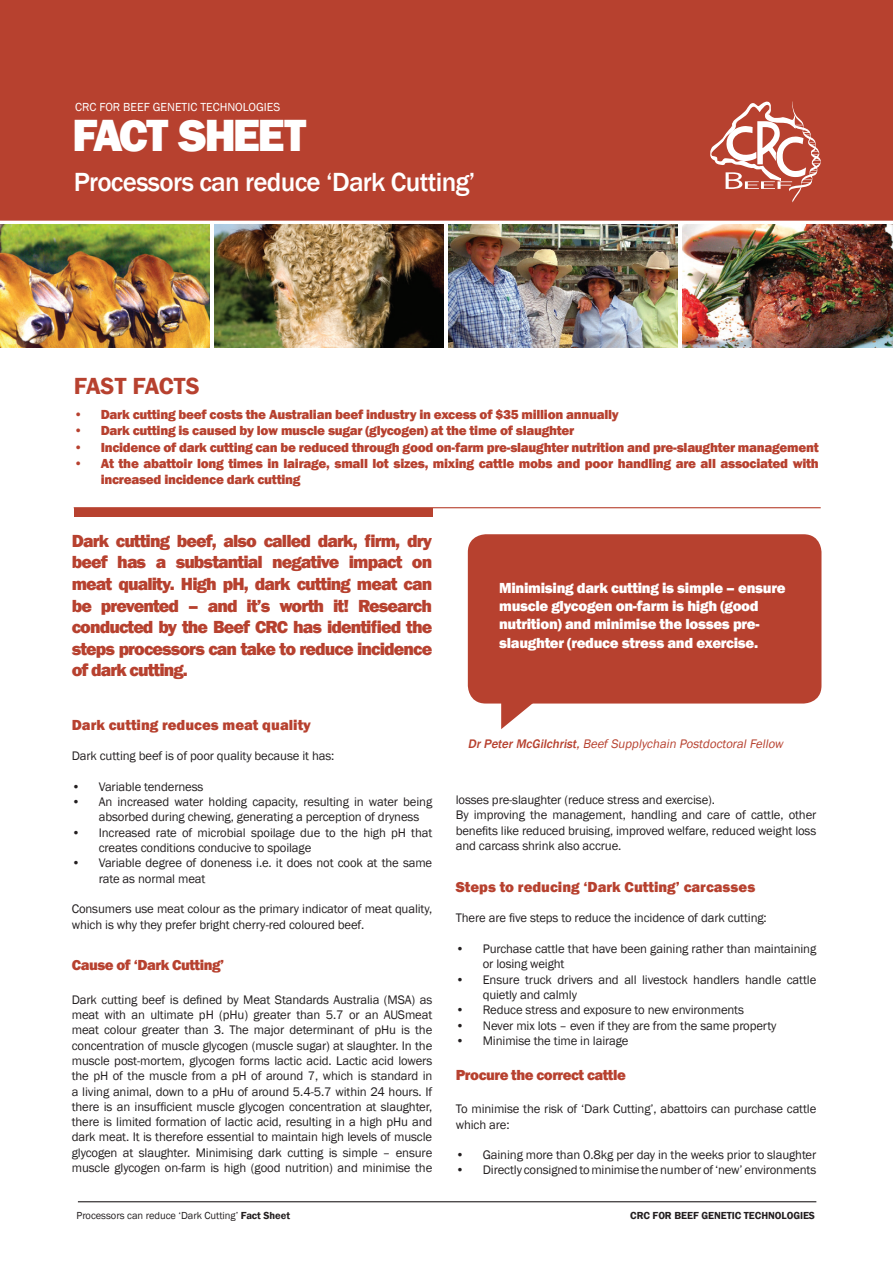
<style>
.page{position:relative;width:893px;height:1263px;background:#fff}
.page>*{position:absolute;margin:0;border:0;box-sizing:border-box;transform-origin:0 0}
.Default{font:800 46.35px "Franklin Gothic";letter-spacing:-.05em;color:#fff}
.Default-2{font:500 27px "Franklin Gothic";letter-spacing:-.025em;color:#fff}
.Default-3{font:600 24px "Franklin Gothic";color:#b7412f}
.Default-4{font:800 18px/21.6px "Franklin Gothic";letter-spacing:-.05em;color:#b7412f;text-align:justify}
.Default-5{font:800 15px/18px "Franklin Gothic";letter-spacing:-.02em;color:#fff}
.Default-6{font:800 15px "Franklin Gothic";color:#b7412f}
.Default-7{font:800 15px "Franklin Gothic";letter-spacing:-.03em;color:#b7412f}
.Default-8{font:800 13.5px/16.2px "Franklin Gothic";letter-spacing:-.02em;color:#b7412f}
.Default-9{font:12.75px/15.3px "Franklin Gothic";letter-spacing:-.01em;color:#231f20}
.Dot_points{font:12.75px/15.3px "Franklin Gothic";letter-spacing:-.01em;color:#231f20}
.Default-10{font:italic 12.75px "Franklin Gothic";color:#b7412f}
.Default-11{font:12px "Franklin Gothic";color:#fff}
.Default-12{font:10.5px "Franklin Gothic";letter-spacing:-.005em;color:#231f20}
.Default-13{font:600 10.5px "Franklin Gothic";letter-spacing:-.005em;color:#231f20}
.s1{font-weight:500}
.s2{font-weight:600}
</style>
<div class="page">
<div style="left:0;top:0;width:893px;height:221px;background:#b7412f"></div>
<svg style="left:710px;top:101px;width:111px;height:101px"></svg>
<hr style="left:74px;top:507px;width:747px;height:1px;background:#b7412f">
<div style="left:468px;top:534px;width:353px;height:169px;background:#b7412f;border-radius:18px"></div>
<svg style="left:500px;top:703px;width:56px;height:26px"></svg>
<hr style="left:78px;top:1201px;width:738px;height:1px;background:#231f20">
<div style="left:74px;top:508px;width:358px;height:9px;background:#b7412f"></div>
<img style="left:448px;top:225px;width:230px;height:123px">
<img style="left:214px;top:225px;width:230px;height:123px">
<img style="left:0;top:225px;width:209px;height:123px">
<img style="left:682px;top:225px;width:211px;height:123px">
<p class="Default-11" style="left:75px;top:100px;width:206px">CRC FOR BEEF GENETIC TECHNOLOGIES</p>
<p class="Default" style="left:72px;top:106px;width:235px">FACT SHEET</p>
<p class="Default-2" style="left:74px;top:165px;width:403px">Processors can reduce ‘Dark Cutting’</p>
<p class="Default-3" style="left:74px;top:372px;width:128px">FAST FACTS</p>
<p class="Default-8" style="left:74px;top:406px;width:546px">• Dark cutting beef costs the Australian beef industry in excess of $35 million annually</p>
<p class="Default-8" style="left:74px;top:423px;width:502px">• Dark cutting is caused by low muscle sugar (glycogen) at the time of slaughter</p>
<p class="Default-8" style="left:74px;top:439px;width:747px">• Incidence of dark cutting can be reduced through good on-farm pre-slaughter nutrition and pre-slaughter management</p>
<p class="Default-8" style="left:101px;top:455px;width:720px;text-indent:-27px">• At the abattoir long times in lairage, small lot sizes, mixing cattle mobs and poor handling are all associated with increased incidence dark cutting</p>
<p class="Default-4" style="left:72px;top:530px;width:362px">Dark cutting beef, also called dark, firm, dry beef has a substantial negative impact on meat quality. High pH, dark cutting meat can be prevented – and it’s worth it! Research conducted by the Beef CRC has identified the steps processors can take to reduce incidence of dark cutting.</p>
<p class="Default-6" style="left:72px;top:715px;width:241px">Dark cutting reduces meat quality</p>
<p class="Default-9" style="left:72px;top:749px;width:264px">Dark cutting beef is of poor quality because it has:</p>
<p class="Dot_points" style="left:72px;top:779px;width:133px">• Variable tenderness</p>
<p class="Dot_points" style="left:99px;top:794px;width:335px;text-indent:-27px">• An increased water holding capacity, resulting in water being absorbed during chewing, generating a perception of dryness</p>
<p class="Dot_points" style="left:99px;top:825px;width:335px;text-indent:-27px">• Increased rate of microbial spoilage due to the high pH that creates conditions conducive to spoilage</p>
<p class="Dot_points" style="left:99px;top:856px;width:335px;text-indent:-27px">• Variable degree of doneness i.e. it does not cook at the same rate as normal meat</p>
<p class="Default-9" style="left:72px;top:902px;width:362px">Consumers use meat colour as the primary indicator of meat quality, which is why they prefer bright cherry-red coloured beef.</p>
<p class="Default-7" style="left:72px;top:956px;width:154px">Cause of ‘Dark Cutting’</p>
<p class="Default-9" style="left:72px;top:992px;width:362px;text-align:justify">Dark cutting beef is defined by Meat Standards Australia (MSA) as meat with an ultimate pH (pHu) greater than 5.7 or an AUSmeat meat colour greater than 3. The major determinant of pHu is the concentration of muscle glycogen (muscle sugar) at slaughter. In the muscle post-mortem, glycogen forms lactic acid. Lactic acid lowers the pH of the muscle from a pH of around 7, which is standard in a living animal, down to a pHu of around 5.4-5.7 within 24 hours. If there is an insufficient muscle glycogen concentration at slaughter, there is limited formation of lactic acid, resulting in a high pHu and dark meat. It is therefore essential to maintain high levels of muscle glycogen at slaughter. Minimising dark cutting is simple – ensure muscle glycogen on-farm is high (good nutrition) and minimise the</p>
<p class="Default-5" style="left:499px;top:579px;width:288px">Minimising dark cutting is simple – ensure muscle glycogen on-farm is high (good nutrition) and minimise the losses pre&shy;slaughter (reduce stress and exercise.</p>
<p class="Default-10" style="left:468px;top:736px;width:320px"><span class="s1">DrPeterMcGilchrist,</span> Beef Supplychain Postdoctoral Fellow</p>
<p class="Default-9" style="left:456px;top:792px;width:261px">losses pre-slaughter (reduce stress and exercise).</p>
<p class="Default-9" style="left:456px;top:808px;width:362px;text-align:justify">By improving the management, handling and care of cattle, other benefits like reduced bruising, improved welfare, reduced weight loss and carcass shrink also accrue.</p>
<p class="Default-6" style="left:456px;top:877px;width:301px">Steps to reducing ‘Dark Cutting’ carcasses</p>
<p class="Default-9" style="left:456px;top:911px;width:313px">There are five steps to reduce the incidence of dark cutting:</p>
<p class="Dot_points" style="left:483px;top:941px;width:335px;text-indent:-27px">• Purchase cattle that have been gaining rather than maintaining or losing weight</p>
<p class="Dot_points" style="left:483px;top:972px;width:335px;text-indent:-27px">• Ensure truck drivers and all livestock handlers handle cattle quietly and calmly</p>
<p class="Dot_points" style="left:456px;top:1003px;width:290px">• Reduce stress and exposure to new environments</p>
<p class="Dot_points" style="left:456px;top:1018px;width:322px">• Never mix lots – even if they are from the same property</p>
<p class="Dot_points" style="left:456px;top:1033px;width:174px">• Minimise the time in lairage</p>
<p class="Default-7" style="left:456px;top:1065px;width:172px">Procure the correct cattle</p>
<p class="Default-9" style="left:456px;top:1101px;width:362px">To minimise the risk of ‘Dark Cutting’, abattoirs can purchase cattle which are:</p>
<p class="Dot_points" style="left:456px;top:1147px;width:362px">• Gaining more than 0.8kg per day in the weeks prior to slaughter</p>
<p class="Dot_points" style="left:456px;top:1163px;width:362px">• Directly consigned to minimise the number of ‘new’ environments</p>
<p class="Default-12" style="left:77px;top:1209px;width:215px">Processors can reduce ‘Dark Cutting’ <span class="s2">Fact Sheet</span></p>
<p class="Default-13" style="left:630px;top:1209px;width:186px">CRC FOR BEEF GENETIC TECHNOLOGIES</p>
</div>
